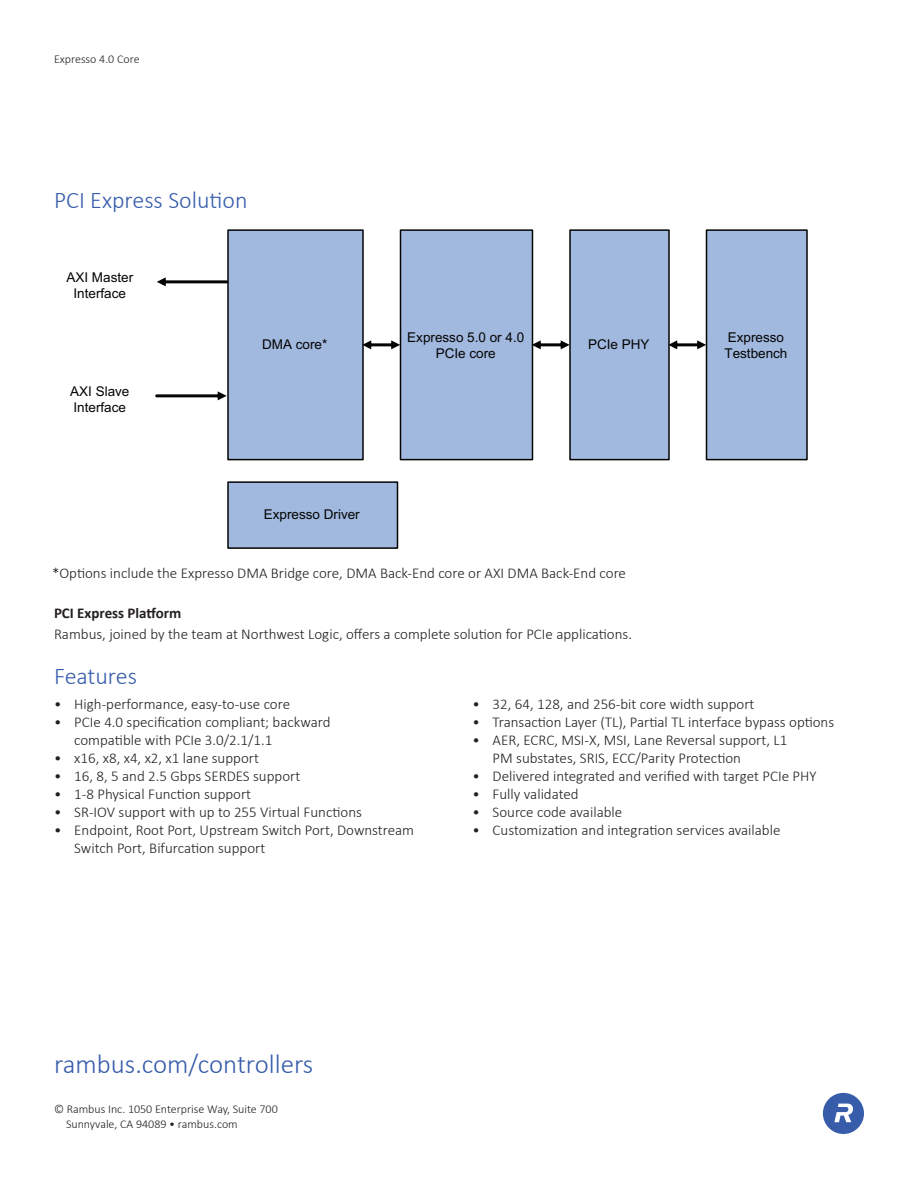
<style>
.page{position:relative;width:918px;height:1188px;background:#fff}
.page>*{position:absolute;margin:0;border:0;box-sizing:border-box;transform-origin:0 0}
.t1{font:300 27px "Calibri";color:#365caa}
.t2{font:300 24px "Calibri";color:#365caa}
.t3{font:300 15px/18px "Calibri";color:#231f20}
.t4{font:700 15px "Calibri";color:#231f20}
.t5{font:13.5px/16.5px "Arial";color:#040503;text-align:center}
.t6{font:300 12px/14.4px "Calibri";color:#231f20}
</style>
<div class="page">
<svg style="left:823px;top:1093px;width:41px;height:41px"></svg>
<div style="left:570px;top:230px;width:99px;height:230px;background:#a1b8df"></div>
<div style="left:569px;top:229px;width:101px;height:231px;border:2px solid #040503"></div>
<div style="left:228px;top:230px;width:135px;height:230px;background:#a1b8df"></div>
<div style="left:227px;top:229px;width:137px;height:231px;border:2px solid #040503"></div>
<div style="left:400px;top:230px;width:132px;height:230px;background:#a1b8df"></div>
<div style="left:400px;top:229px;width:133px;height:231px;border:2px solid #040503"></div>
<svg style="left:157px;top:277px;width:71px;height:9px"></svg>
<svg style="left:362px;top:340px;width:38px;height:9px"></svg>
<svg style="left:532px;top:340px;width:38px;height:9px"></svg>
<svg style="left:668px;top:340px;width:38px;height:9px"></svg>
<div style="left:228px;top:482px;width:170px;height:66px;background:#a1b8df"></div>
<div style="left:227px;top:481px;width:171px;height:68px;border:2px solid #040503"></div>
<div style="left:706px;top:230px;width:101px;height:230px;background:#a1b8df"></div>
<div style="left:706px;top:229px;width:102px;height:231px;border:2px solid #040503"></div>
<svg style="left:155px;top:391px;width:72px;height:9px"></svg>
<p class="t6" style="left:54px;top:52px;width:87px">Expresso 4.0 Core</p>
<h2 class="t2" style="left:54px;top:185px;width:195px">PCI Express Solution</h2>
<p class="t5" style="left:66px;top:269px;width:68px">AXI Master<br>Interface</p>
<p class="t5" style="left:70px;top:383px;width:61px;text-align:left">AXI Slave<br>Interface</p>
<p class="t5" style="left:262px;top:336px;width:67px">DMA core*</p>
<p class="t5" style="left:407px;top:329px;width:119px">Expresso 5.0 or 4.0<br>PCIe core</p>
<p class="t5" style="left:264px;top:506px;width:98px">Expresso Driver</p>
<p class="t5" style="left:588px;top:336px;width:63px">PCIe PHY</p>
<p class="t3" style="left:52px;top:564px;width:576px">*Options include the Expresso DMA Bridge core, DMA Back-End core or AXI DMA Back-End core</p>
<p class="t4" style="left:54px;top:603px;width:129px">PCI Express Platform</p>
<p class="t3" style="left:54px;top:625px;width:580px">Rambus, joined by the team at Northwest Logic, offers a complete solution for PCIe applications.</p>
<p class="t5" style="left:724px;top:329px;width:65px;text-align:left">Expresso<br>Testbench</p>
<h2 class="t2" style="left:54px;top:661px;width:85px">Features</h2>
<p class="t3" style="left:54px;top:694px;width:238px">• High-performance, easy-to-use core</p>
<p class="t3" style="left:74px;top:712px;width:258px;text-indent:-20px">• PCIe 4.0 specification compliant; backward compatible with PCIe 3.0/2.1/1.1</p>
<p class="t3" style="left:54px;top:748px;width:206px">• x16, x8, x4, x2, x1 lane support</p>
<p class="t3" style="left:54px;top:766px;width:248px">• 16, 8, 5 and 2.5 Gbps SERDES support</p>
<p class="t3" style="left:54px;top:784px;width:199px">• 1-8 Physical Function support</p>
<p class="t3" style="left:54px;top:802px;width:309px">• SR-IOV support with up to 255 Virtual Functions</p>
<p class="t3" style="left:74px;top:820px;width:341px;text-indent:-20px">• Endpoint, Root Port, Upstream Switch Port, Downstream<br>Switch Port, Bifurcation support</p>
<p class="t3" style="left:472px;top:694px;width:284px">• 32, 64, 128, and 256-bit core width support</p>
<p class="t3" style="left:472px;top:712px;width:363px">• Transaction Layer (TL), Partial TL interface bypass options</p>
<p class="t3" style="left:493px;top:730px;width:296px;text-indent:-20px">• AER, ECRC, MSI-X, MSI, Lane Reversal support, L1<br>PM substates, SRIS, ECC/Parity Protection</p>
<p class="t3" style="left:472px;top:766px;width:346px">• Delivered integrated and verified with target PCIe PHY</p>
<p class="t3" style="left:472px;top:784px;width:108px">• Fully validated</p>
<p class="t3" style="left:472px;top:802px;width:151px">• Source code available</p>
<p class="t3" style="left:472px;top:820px;width:310px">• Customization and integration services available</p>
<h1 class="t1" style="left:54px;top:1048px;width:261px">rambus.com/controllers</h1>
<p class="t6" style="left:66px;top:1102px;width:213px;text-indent:-12px">© Rambus Inc. 1050 Enterprise Way, Suite 700<br>Sunnyvale, CA 94089 • rambus.com</p>
</div>
